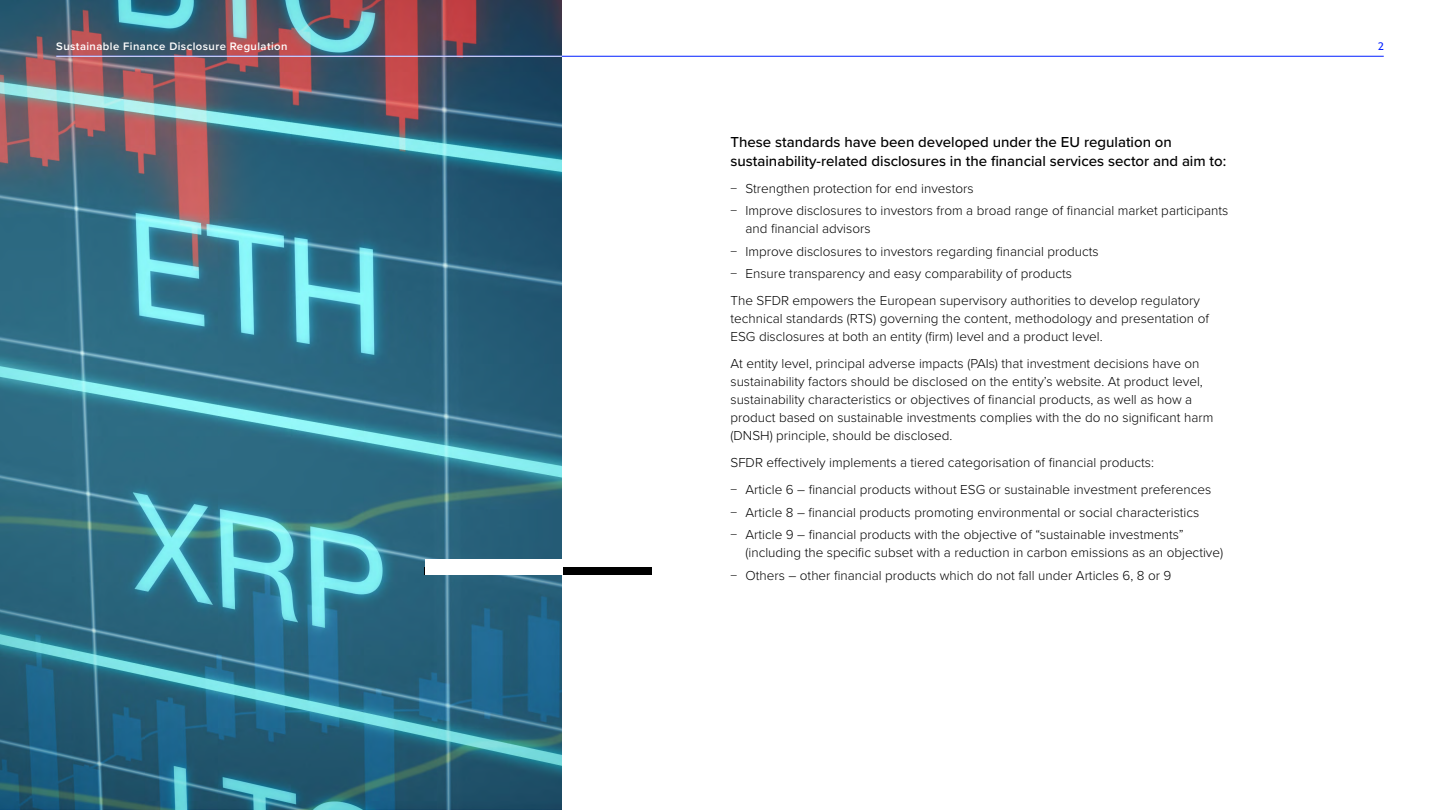
<style>
.page{position:relative;width:1440px;height:810px;background:#fff}
.page>*{position:absolute;margin:0;border:0;box-sizing:border-box;transform-origin:0 0}
.Intro_text_20_25pt_black{font:500 15px/18.8px "Proxima Nova";color:#000}
.Body_text_18_24pt_black{font:300 13.5px/18px "Proxima Nova";color:#000}
.LSE_pagination_15_18pt_blue{font:600 11.25px "Proxima Nova";letter-spacing:.04em;color:#fff}
.t1{font:11.25px "LSEG Motto";color:#001eff}
</style>
<div class="page">
<img style="left:0;top:0;width:562px;height:810px">
<div style="left:424px;top:567px;width:228px;height:8px;background:#000"></div>
<div style="left:425px;top:560px;width:137px;height:15px;background:#fff"></div>
<hr style="left:56px;top:56px;width:1328px;height:1px;background:#001eff">
<hr style="left:56px;top:56px;width:506px;height:1px;background:#fff">
<p class="LSE_pagination_15_18pt_blue" style="left:56px;top:38px;width:233px">Sustainable Finance Disclosure Regulation</p>
<p class="t1" style="left:1378px;top:39px;width:7px">2</p>
<p class="Intro_text_20_25pt_black" style="left:730px;top:132px;width:497px">These standards have been developed under the EU regulation on sustainability-related disclosures in the financial services sector and aim to:</p>
<p class="Body_text_18_24pt_black" style="left:730px;top:178px;width:245px">− Strengthen protection for end investors</p>
<p class="Body_text_18_24pt_black" style="left:745px;top:201px;width:484px;text-indent:-15px">− Improve disclosures to investors from a broad range of financial market participants and financial advisors</p>
<p class="Body_text_18_24pt_black" style="left:730px;top:241px;width:370px">− Improve disclosures to investors regarding financial products</p>
<p class="Body_text_18_24pt_black" style="left:730px;top:264px;width:343px">− Ensure transparency and easy comparability of products</p>
<p class="Body_text_18_24pt_black" style="left:730px;top:291px;width:480px">The SFDR empowers the European supervisory authorities to develop regulatory technical standards (RTS) governing the content, methodology and presentation of<br>ESG disclosures at both an entity (firm) level and a product level.</p>
<p class="Body_text_18_24pt_black" style="left:730px;top:354px;width:484px">At entity level, principal adverse impacts (PAIs) that investment decisions have on sustainability factors should be disclosed on the entity’s website. At product level, sustainability characteristics or objectives of financial products, as well as how a product based on sustainable investments complies with the do no significant harm (DNSH) principle, should be disclosed.</p>
<p class="Body_text_18_24pt_black" style="left:730px;top:453px;width:425px">SFDR effectively implements a tiered categorisation of financial products:</p>
<p class="Body_text_18_24pt_black" style="left:730px;top:480px;width:482px">− Article 6 – financial products without ESG or sustainable investment preferences</p>
<p class="Body_text_18_24pt_black" style="left:730px;top:502px;width:470px">− Article 8 – financial products promoting environmental or social characteristics</p>
<p class="Body_text_18_24pt_black" style="left:745px;top:525px;width:479px;text-indent:-15px">− Article 9 – financial products with the objective of “sustainable investments” (including the specific subset with a reduction in carbon emissions as an objective)</p>
<p class="Body_text_18_24pt_black" style="left:730px;top:565px;width:442px">− Others – other financial products which do not fall under Articles 6, 8 or 9</p>
</div>
